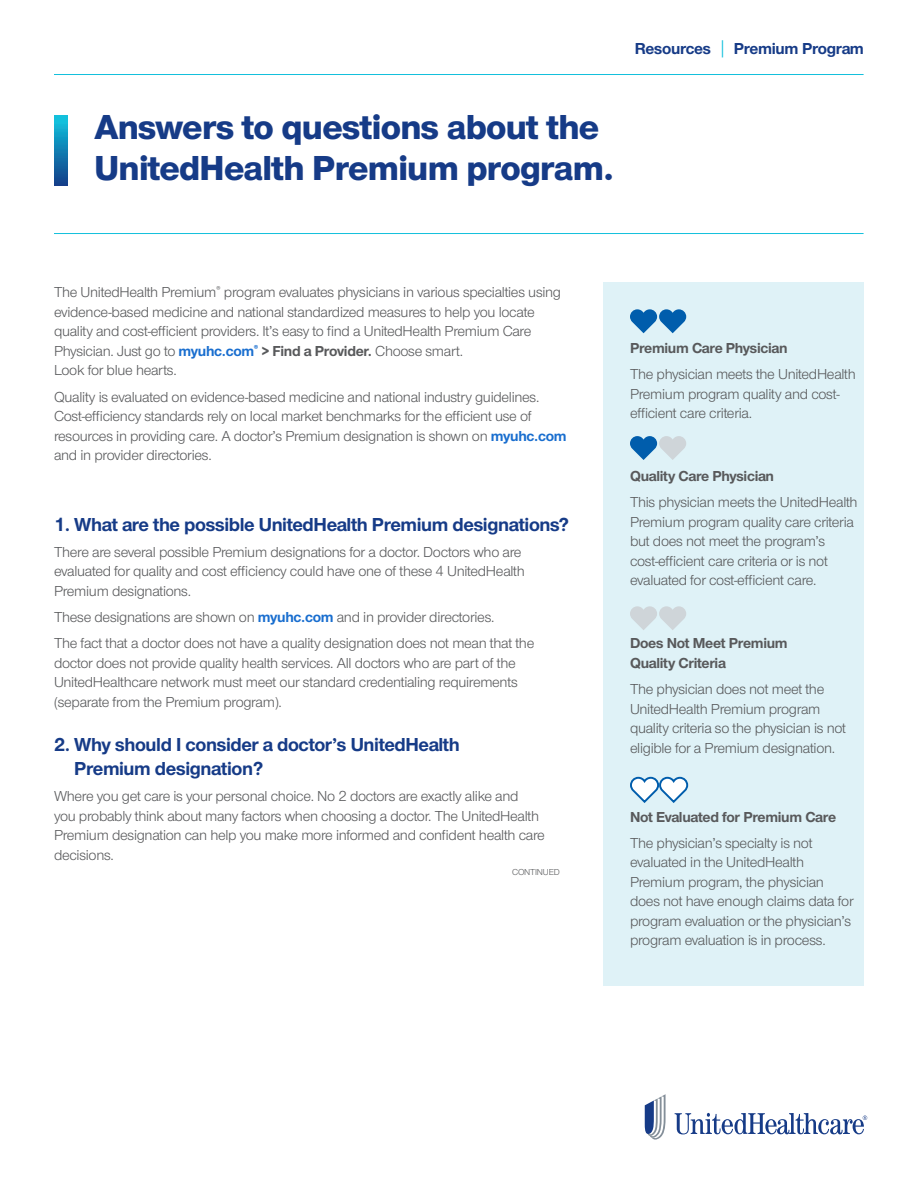
<style>
.page{position:relative;width:918px;height:1188px;background:#fff}
.page>*{position:absolute;margin:0;border:0;box-sizing:border-box;transform-origin:0 0}
.t1{font:800 36px/40.5px "UHC Sans";letter-spacing:-.02em;color:#163b87}
.t2{font:700 19.5px/24px "UHC Sans";letter-spacing:-.02em;color:#163b87}
.t3{font:700 16.5px "UHC Sans";letter-spacing:-.02em;color:#163b87}
.t4{font:15px/19.5px "UHC Sans";letter-spacing:-.02em;color:#58595b}
.t5{font:700 15px/19.5px "UHC Sans";letter-spacing:-.02em;color:#58595b}
.t6{font:9px "UHC Sans";letter-spacing:-.02em;color:#58595b}
.s1{font-weight:400;font-size:20.7px;color:#13c0dc}
.s2{font-weight:700;color:#196ecf}
.s3{font-weight:700}
</style>
<div class="page">
<svg style="left:675px;top:1113px;width:192px;height:21px"></svg>
<svg style="left:645px;top:1094px;width:21px;height:46px"></svg>
<div style="left:603px;top:282px;width:261px;height:704px;background:#dff2f7"></div>
<svg style="left:630px;top:309px;width:56px;height:24px"></svg>
<svg style="left:630px;top:436px;width:56px;height:24px"></svg>
<svg style="left:630px;top:606px;width:56px;height:24px"></svg>
<svg style="left:630px;top:776px;width:59px;height:27px"></svg>
<hr style="left:54px;top:74px;width:810px;height:1px;background:#13c0dc">
<hr style="left:54px;top:233px;width:810px;height:1px;background:#13c0dc">
<svg style="left:54px;top:115px;width:14px;height:70px"></svg>
<h1 class="t1" style="left:94px;top:106px;width:521px">Answers to questions about the<br>UnitedHealth Premium program.</h1>
<p class="t3" style="left:635px;top:37px;width:231px">Resources <span class="s1">|</span> Premium Program</p>
<p class="t4" style="left:54px;top:282px;width:509px">The UnitedHealth Premium<sup>®</sup> program evaluates physicians in various specialties using evidence-based medicine and national standardized measures to help you locate quality and cost-efficient providers. It’s easy to find a UnitedHealth Premium Care Physician. Just go to <span class="s2">myuhc.com</span><sup>®</sup> <span class="s3">&gt; Find a Provider.</span> Choose smart.<br>Look for blue hearts.</p>
<p class="t4" style="left:54px;top:386px;width:514px">Quality is evaluated on evidence-based medicine and national industry guidelines.<br>Cost-efficiency standards rely on local market benchmarks for the efficient use of resources in providing care. A doctor’s Premium designation is shown on <span class="s2">myuhc.com </span>and in provider directories.</p>
<h2 class="t2" style="left:54px;top:511px;width:517px">1. What are the possible UnitedHealth Premium designations?</h2>
<p class="t4" style="left:54px;top:542px;width:472px">There are several possible Premium designations for a doctor. Doctors who are evaluated for quality and cost efficiency could have one of these 4 UnitedHealth<br>Premium designations.</p>
<p class="t4" style="left:54px;top:603px;width:482px;line-height:26.2px">These designations are shown on <span class="s2">myuhc.com</span> and in provider directories.<br>The fact that a doctor does not have a quality designation does not mean that the</p>
<p class="t4" style="left:54px;top:653px;width:465px">doctor does not provide quality health services. All doctors who are part of the<br>UnitedHealthcare network must meet our standard credentialing requirements (separate from the Premium program).</p>
<h2 class="t2" style="left:74px;top:732px;width:387px;text-indent:-20px">2. Why should I consider a doctor’s UnitedHealth<br>Premium designation?</h2>
<p class="t4" style="left:54px;top:786px;width:492px">Where you get care is your personal choice. No 2 doctors are exactly alike and<br>you probably think about many factors when choosing a doctor. The UnitedHealth Premium designation can help you make more informed and confident health care decisions.</p>
<p class="t6" style="left:512px;top:866px;width:49px">CONTINUED</p>
<p class="t5" style="left:630px;top:338px;width:159px">Premium Care Physician</p>
<p class="t4" style="left:630px;top:364px;width:227px">The physician meets the UnitedHealth<br>Premium program quality and cost&shy;efficient care criteria.</p>
<p class="t5" style="left:630px;top:466px;width:146px">Quality Care Physician</p>
<p class="t4" style="left:630px;top:492px;width:229px">This physician meets the UnitedHealth Premium program quality care criteria but does not meet the program’s cost-efficient care criteria or is not evaluated for cost-efficient care.</p>
<p class="t5" style="left:630px;top:633px;width:159px">Does Not Meet Premium<br>Quality Criteria</p>
<p class="t4" style="left:630px;top:679px;width:218px">The physician does not meet the UnitedHealth Premium program quality criteria so the physician is not eligible for a Premium designation.</p>
<p class="t5" style="left:630px;top:806px;width:208px">Not Evaluated for Premium Care</p>
<p class="t4" style="left:630px;top:833px;width:225px">The physician’s specialty is not evaluated in the UnitedHealth Premium program, the physician does not have enough claims data for program evaluation or the physician’s program evaluation is in process.</p>
</div>
